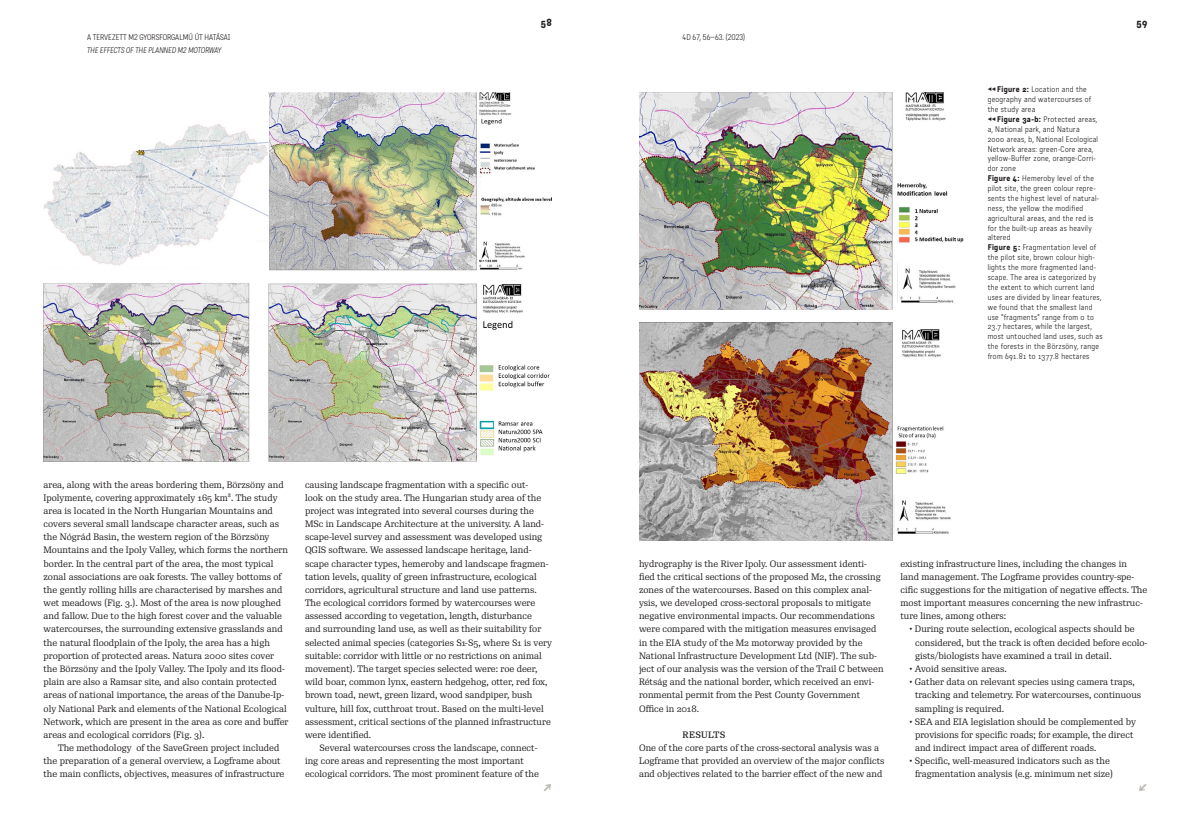
<style>
.page{position:relative;width:1191px;height:817px;background:#fff}
.page>*{position:absolute;margin:0;border:0;box-sizing:border-box;transform-origin:0 0}
.t1{font:500 14px "Re Public Std";color:#bdb9b6}
.t2{font:500 10px "Katarine Std";color:#231f20}
.First_Paragraph_EN{font:9px/13.2px "Re Public Std";color:#231f20}
.List_EN{font:9px/13.2px "Re Public Std";color:#231f20}
.In_Text_TITLE{font:500 9px "Re Public Std";letter-spacing:.03em;color:#231f20}
.t3{font:300 8px/9.9px "Katarine Std";letter-spacing:.04em;color:#231f20}
.t4{font:300 8px "Katarine Std";color:#231f20}
.t5{font:italic 300 8px "Katarine Std";color:#231f20}
.s1{font-weight:500}
</style>
<div class="page">
<img style="left:639px;top:92px;width:324px;height:217px">
<img style="left:639px;top:323px;width:312px;height:217px">
<img style="left:269px;top:92px;width:283px;height:179px">
<img style="left:269px;top:283px;width:281px;height:178px">
<img style="left:44px;top:283px;width:206px;height:178px">
<img style="left:44px;top:124px;width:225px;height:142px">
<p class="t4" style="left:87px;top:32px;width:145px">A TERVEZETT M2 GYORSFORGALMÚ ÚT HATÁSAI</p>
<p class="t5" style="left:87px;top:45px;width:136px">THE EFFECTS OF THE PLANNED M2 MOTORWAY</p>
<p class="t2" style="left:540px;top:16px;width:13px">58</p>
<p class="t2" style="left:1136px;top:16px;width:13px">59</p>
<p class="t4" style="left:682px;top:32px;width:64px">4D 67, 56–63. (2023)</p>
<p class="t3" style="left:987px;top:84px;width:100px"><span class="s1">◂◂Figure 2:</span> Location and the</p>
<p class="t3" style="left:987px;top:94px;width:105px">geography and watercourses of the study area</p>
<p class="t3" style="left:987px;top:114px;width:111px"><span class="s1">◂◂Figure 3a-b:</span> Protected areas,</p>
<p class="t3" style="left:987px;top:124px;width:112px">a, National park, and Natura<br>2000 areas, b, National Ecological<br>Network areas: green-Core area, yellow-Buffer zone, orange-Corri&shy;dor zone</p>
<p class="t3" style="left:987px;top:173px;width:113px"><span class="s1">Figure 4:</span> Hemeroby level of the pilot site, the green colour repre&shy;sents the highest level of natural&shy;ness, the yellow the modified agricultural areas, and the red is for the built-up areas as heavily altered</p>
<p class="t3" style="left:987px;top:242px;width:116px"><span class="s1">Figure 5:</span> Fragmentation level of the pilot site, brown colour high&shy;lights the more fragmented land&shy;scape. The area is categorized by the extent to which current land uses are divided by linear features, we found that the smallest land use "fragments" range from 0 to<br>23.7 hectares, while the largest, most untouched land uses, such as the forests in the Börzsöny, range from 691.81 to 1377.8 hectares</p>
<p class="First_Paragraph_EN" style="left:44px;top:477px;width:246px">area, along with the areas bordering them, Börzsöny and Ipolymente, covering approximately 165 km2. The study area is located in the North Hungarian Mountains and covers several small landscape character areas, such as the Nógrád Basin, the western region of the Börzsöny Mountains and the Ipoly Valley, which forms the northern border. In the central part of the area, the most typical zonal associations are oak forests. The valley bottoms of the gently rolling hills are characterised by marshes and wet meadows (Fig. 3.). Most of the area is now ploughed and fallow. Due to the high forest cover and the valuable watercourses, the surrounding extensive grasslands and the natural floodplain of the Ipoly, the area has a high proportion of protected areas. Natura 2000 sites cover the Börzsöny and the Ipoly Valley. The Ipoly and its flood&shy;plain are also a Ramsar site, and also contain protected areas of national importance, the areas of the Danube-Ip&shy;oly National Park and elements of the National Ecological Network, which are present in the area as core and buffer areas and ecological corridors (Fig. 3).</p>
<p class="First_Paragraph_EN" style="left:44px;top:741px;width:242px;text-indent:15px">The methodology of the SaveGreen project included the preparation of a general overview, a Logframe about the main conflicts, objectives, measures of infrastructure</p>
<p class="First_Paragraph_EN" style="left:305px;top:477px;width:248px">causing landscape fragmentation with a specific out-<br>look on the study area. The Hungarian study area of the project was integrated into several courses during the MSc in Landscape Architecture at the university. A land&shy;scape-level survey and assessment was developed using QGIS software. We assessed landscape heritage, land&shy;scape character types, hemeroby and landscape fragmen&shy;tation levels, quality of green infrastructure, ecological corridors, agricultural structure and land use patterns.<br>The ecological corridors formed by watercourses were assessed according to vegetation, length, disturbance<br>and surrounding land use, as well as their suitability for selected animal species (categories S1-S5, where S1 is very suitable: corridor with little or no restrictions on animal movement). The target species selected were: roe deer, wild boar, common lynx, eastern hedgehog, otter, red fox, brown toad, newt, green lizard, wood sandpiper, bush vulture, hill fox, cutthroat trout. Based on the multi-level assessment, critical sections of the planned infrastructure were identified.</p>
<p class="First_Paragraph_EN" style="left:305px;top:741px;width:235px;text-indent:15px">Several watercourses cross the landscape, connect&shy;ing core areas and representing the most important ecological corridors. The most prominent feature of the</p>
<p class="First_Paragraph_EN" style="left:639px;top:556px;width:246px">hydrography is the River Ipoly. Our assessment identi&shy;fied the critical sections of the proposed M2, the crossing zones of the watercourses. Based on this complex anal&shy;ysis, we developed cross-sectoral proposals to mitigate negative environmental impacts. Our recommendations were compared with the mitigation measures envisaged in the EIA study of the M2 motorway provided by the National Infrastructure Development Ltd (NIF). The sub&shy;ject of our analysis was the version of the Trail C between Rétság and the national border, which received an envi&shy;ronmental permit from the Pest County Government Office in 2018.</p>
<p class="In_Text_TITLE" style="left:682px;top:728px;width:44px">RESULTS</p>
<p class="First_Paragraph_EN" style="left:639px;top:741px;width:247px">One of the core parts of the cross-sectoral analysis was a<br>Logframe that provided an overview of the major conflicts and objectives related to the barrier effect of the new and</p>
<p class="First_Paragraph_EN" style="left:900px;top:556px;width:248px">existing infrastructure lines, including the changes in land management. The Logframe provides country-spe&shy;cific suggestions for the mitigation of negative effects. The most important measures concerning the new infrastruc&shy;ture lines, among others:</p>
<p class="List_EN" style="left:915px;top:622px;width:234px;text-indent:-5px">• During route selection, ecological aspects should be considered, but the track is often decided before ecolo&shy;gists/biologists have examined a trail in detail.</p>
<p class="List_EN" style="left:909px;top:662px;width:99px">• Avoid sensitive areas.</p>
<p class="List_EN" style="left:915px;top:675px;width:228px;text-indent:-5px">• Gather data on relevant species using camera traps, tracking and telemetry. For watercourses, continuous sampling is required.</p>
<p class="List_EN" style="left:915px;top:714px;width:223px;text-indent:-5px">• SEA and EIA legislation should be complemented by provisions for specific roads; for example, the direct and indirect impact area of different roads.</p>
<p class="List_EN" style="left:915px;top:754px;width:200px;text-indent:-5px">• Specific, well-measured indicators such as the fragmentation analysis (e.g. minimum net size)</p>
<p class="t1" style="left:543px;top:776px;width:10px">↗</p>
<p class="t1" style="left:1138px;top:776px;width:10px">↙</p>
</div>
